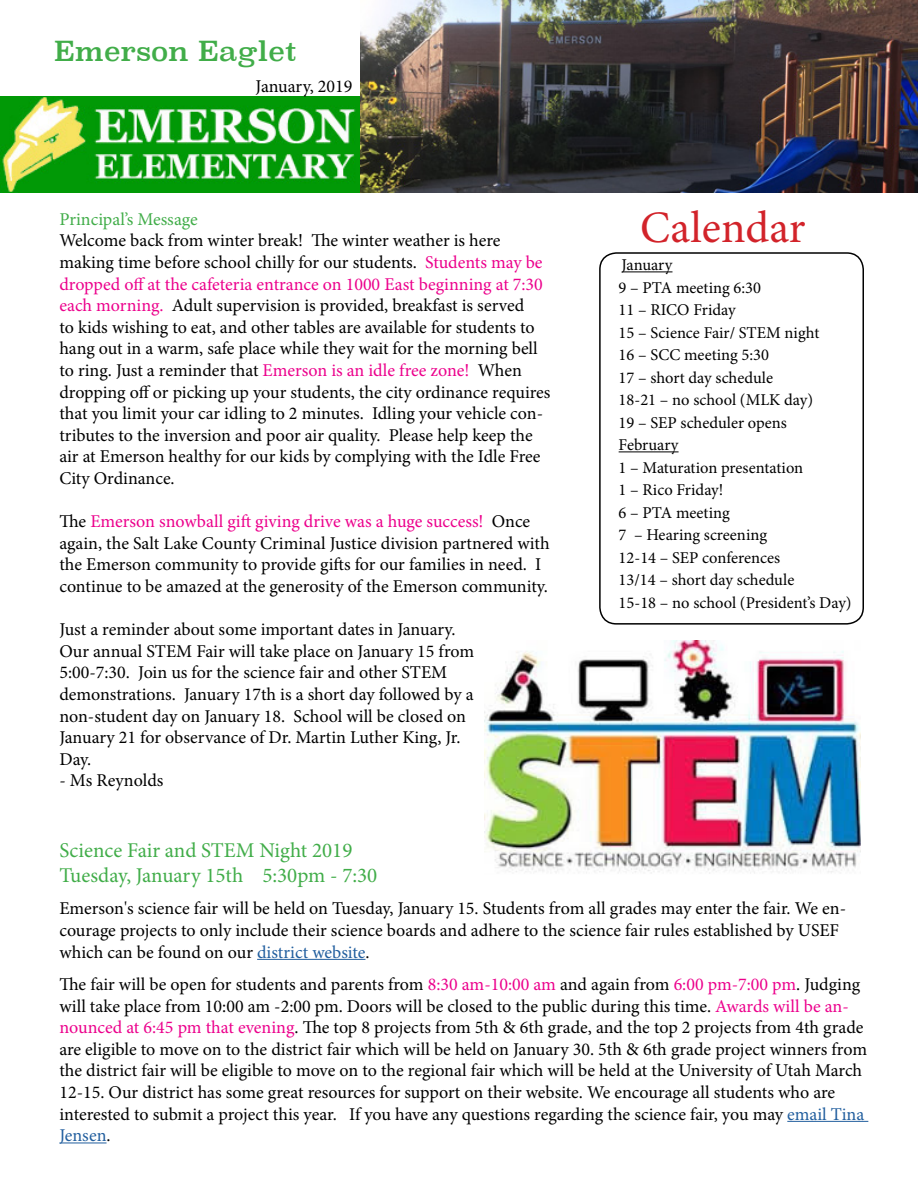
<style>
.page{position:relative;width:918px;height:1188px;background:#fff}
.page>*{position:absolute;margin:0;border:0;box-sizing:border-box;transform-origin:0 0}
.t1{font:45px "Minion Pro";color:#d2232a}
.t2{font:27px "Superclarendon";color:#41ad49}
.t3{font:21px/25.2px "Minion Pro";color:#41ad49}
.t4{font:18px/21.6px "Minion Pro";color:#000}
.t5{font:18px "Minion Pro";color:#41ad49}
.t6{font:16.5px/22.5px "Minion Pro";color:#000}
.s1{color:#ec008c}
.s2{color:#215e9e}
</style>
<div class="page">
<img style="left:360px;top:0;width:558px;height:193px">
<img style="left:0;top:97px;width:360px;height:96px">
<hr style="left:622px;top:271px;width:50px;height:1px;background:#000">
<hr style="left:619px;top:451px;width:60px;height:1px;background:#000">
<div style="left:599px;top:252px;width:265px;height:373px;border:2px solid #000;border-radius:16px"></div>
<hr style="left:257px;top:959px;width:109px;height:1px;background:#215e9e">
<hr style="left:787px;top:1121px;width:81px;height:1px;background:#215e9e">
<hr style="left:59px;top:1143px;width:48px;height:1px;background:#215e9e">
<img style="left:485px;top:640px;width:376px;height:234px">
<h2 class="t2" style="left:54px;top:32px;width:244px">Emerson Eaglet</h2>
<p class="t4" style="left:256px;top:76px;width:98px">January, 2019</p>
<p class="t5" style="left:59px;top:207px;width:140px">Principal’s Message</p>
<p class="t4" style="left:59px;top:230px;width:493px">Welcome back from winter break! The winter weather is here making time before school chilly for our students. <span class="s1">Students may be dropped off at the cafeteria entrance on 1000 East beginning at 7:30 each morning.</span> Adult supervision is provided, breakfast is served<br>to kids wishing to eat, and other tables are available for students to hang out in a warm, safe place while they wait for the morning bell to ring. Just a reminder that <span class="s1">Emerson is an idle free zone!</span> When dropping off or picking up your students, the city ordinance requires that you limit your car idling to 2 minutes. Idling your vehicle con&shy;tributes to the inversion and poor air quality. Please help keep the air at Emerson healthy for our kids by complying with the Idle Free City Ordinance.</p>
<p class="t4" style="left:59px;top:511px;width:492px">The <span class="s1">Emerson snowball gift giving drive was a huge success!</span> Once again, the Salt Lake County Criminal Justice division partnered with the Emerson community to provide gifts for our families in need. I continue to be amazed at the generosity of the Emerson community.</p>
<p class="t4" style="left:59px;top:619px;width:416px">Just a reminder about some important dates in January.<br>Our annual STEM Fair will take place on January 15 from 5:00-7:30. Join us for the science fair and other STEM demonstrations. January 17th is a short day followed by a non-student day on January 18. School will be closed on January 21 for observance of Dr. Martin Luther King, Jr.<br>Day.</p>
<p class="t4" style="left:59px;top:770px;width:106px">- Ms Reynolds</p>
<h1 class="t1" style="left:640px;top:197px;width:167px">Calendar</h1>
<p class="t6" style="left:619px;top:254px;width:234px">January<br>9 – PTA meeting 6:30<br>11 – RICO Friday<br>15 – Science Fair/ STEM night<br>16 – SCC meeting 5:30<br>17 – short day schedule<br>18-21 – no school (MLK day)<br>19 – SEP scheduler opens<br>February<br>1 – Maturation presentation<br>1 – Rico Friday!<br>6 – PTA meeting<br>7 – Hearing screening<br>12-14 – SEP conferences<br>13/14 – short day schedule<br>15-18 – no school (President’s Day)</p>
<p class="t3" style="left:59px;top:838px;width:319px">Science Fair and STEM Night 2019<br>Tuesday, January 15th 5:30pm - 7:30</p>
<p class="t4" style="left:59px;top:898px;width:788px">Emerson's science fair will be held on Tuesday, January 15. Students from all grades may enter the fair. We en&shy;courage projects to only include their science boards and adhere to the science fair rules established by USEF which can be found on our <span class="s2">district website</span>.</p>
<p class="t4" style="left:59px;top:974px;width:809px">The fair will be open for students and parents from <span class="s1">8:30 am-10:00 am</span> and again from <span class="s1">6:00 pm-7:00 pm</span>. Judging will take place from 10:00 am -2:00 pm. Doors will be closed to the public during this time. <span class="s1">Awards will be an&shy;nounced at 6:45 pm that evening</span>. The top 8 projects from 5th &amp; 6th grade, and the top 2 projects from 4th grade are eligible to move on to the district fair which will be held on January 30. 5th &amp; 6th grade project winners from the district fair will be eligible to move on to the regional fair which will be held at the University of Utah March 12-15. Our district has some great resources for support on their website. We encourage all students who are interested to submit a project this year. If you have any questions regarding the science fair, you may <span class="s2">email Tina Jensen</span>.</p>
</div>
